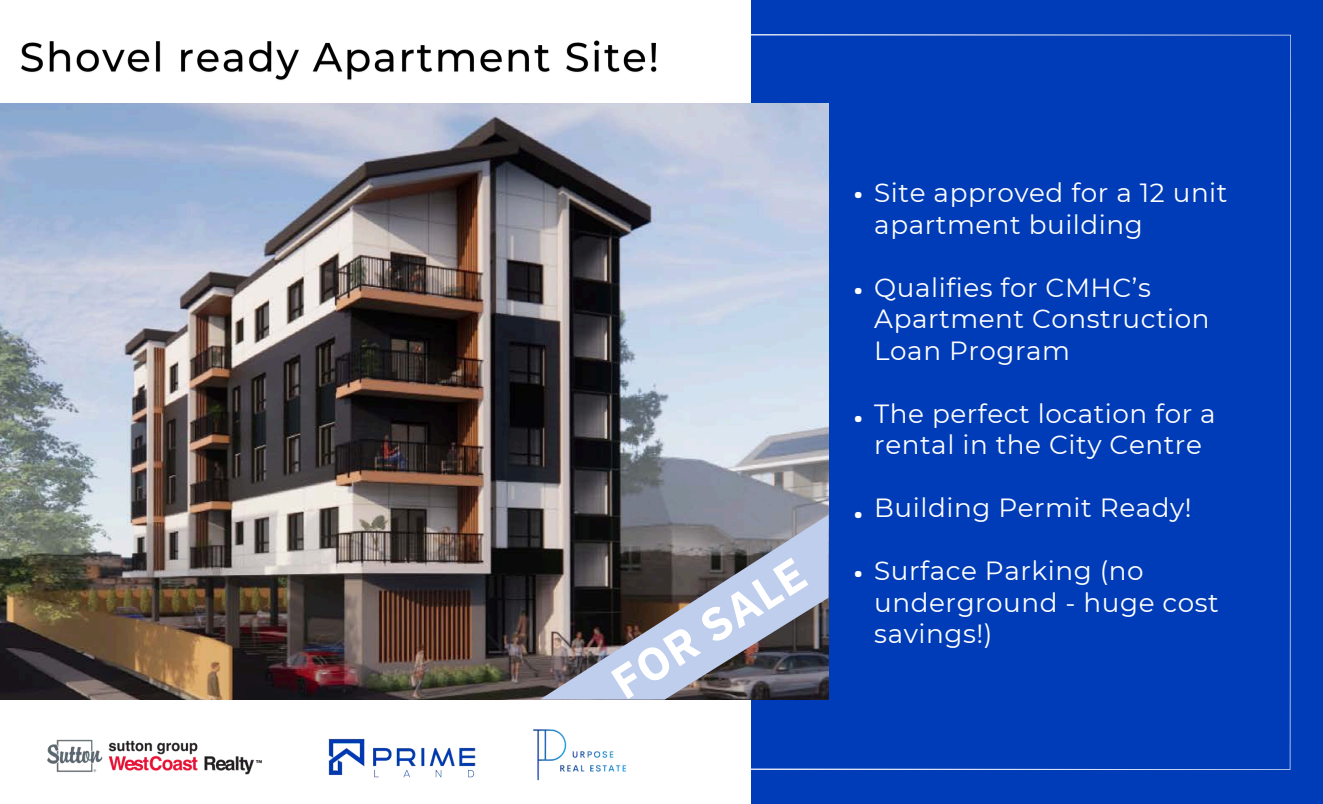
<style>
.page{position:relative;width:1323px;height:804px;background:#fff}
.page>*{position:absolute;margin:0;border:0;box-sizing:border-box;transform-origin:0 0}
.t1{font:700 45.85px "IBM Plex Sans";color:#fff}
.t2{font:26.25px/31.5px "Montserrat";letter-spacing:.02em;color:#fff}
.t3{font:26.25px "IBM Plex Sans";color:#fff}
.s1{font-family:"IBM Plex Sans"}
</style>
<div class="page">
<div style="left:751px;top:0;width:572px;height:803px;background:#003cb8"></div>
<img style="left:47px;top:739px;width:215px;height:36px">
<svg style="left:728px;top:34px;width:563px;height:735px"></svg>
<img style="left:0;top:103px;width:829px;height:596px">
<svg style="left:540px;top:514px;width:289px;height:185px;background:#7a7b86"></svg>
<img style="left:328px;top:739px;width:148px;height:39px">
<img style="left:533px;top:729px;width:94px;height:52px">
<img style="left:21px;top:40px;width:636px;height:40px">
<h1 class="t1" style="left:600px;top:660px;width:221px;rotate:-32deg">FOR SALE</h1>
<p class="t2" style="left:853px;top:177px;width:376px"><span class="s1">•</span> Site approved for a 12 unit</p>
<p class="t2" style="left:874px;top:208px;width:270px">apartment building</p>
<p class="t2" style="left:874px;top:271px;width:337px">Qualifies for CMHC’s<br>Apartment Construction<br>Loan Program</p>
<p class="t2" style="left:874px;top:397px;width:343px">The perfect location for a rental in the City Centre</p>
<p class="t2" style="left:874px;top:492px;width:319px">Building Permit Ready!</p>
<p class="t2" style="left:874px;top:555px;width:346px;text-indent:-21px"><span class="s1">•</span> Surface Parking (no underground - huge cost savings!)</p>
<p class="t3" style="left:853px;top:272px;width:12px">•</p>
<p class="t3" style="left:853px;top:400px;width:12px">•</p>
<p class="t3" style="left:853px;top:495px;width:12px">•</p>
</div>
